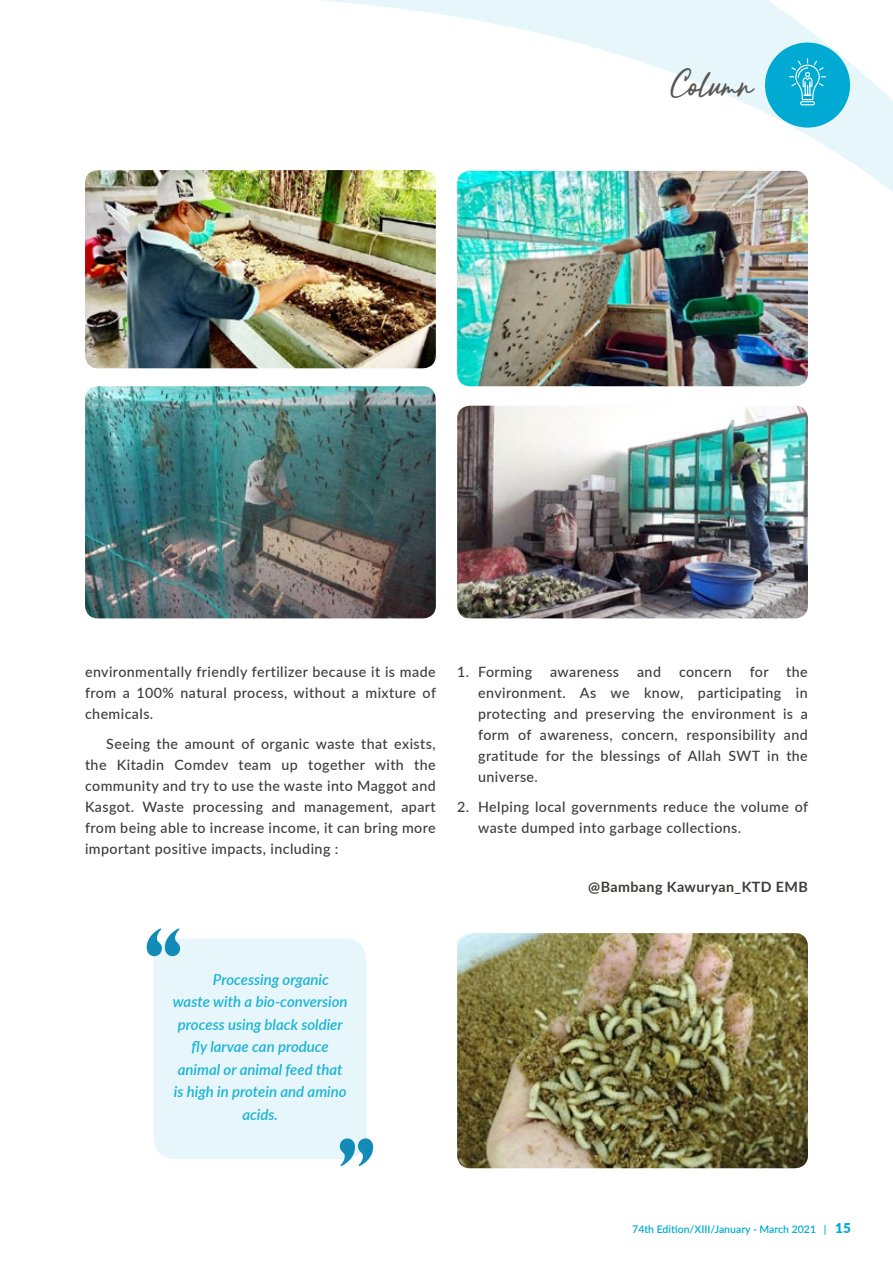
<style>
.page{position:relative;width:893px;height:1263px;background:#fff}
.page>*{position:absolute;margin:0;border:0;box-sizing:border-box;transform-origin:0 0}
.t1{font:42px "Lancaste Script";color:#575756}
.t2{font:italic 600 15px "Lato";color:#1ab3d6}
.t3{font:500 14.25px/21px "Lato";letter-spacing:.03em;color:#3c3c3b;text-align:justify}
.t4{font:700 14.25px "Lato";letter-spacing:.03em;color:#3c3c3b}
.t5{font:600 10.5px "Lato";color:#00aad2}
.s1{font-weight:900;font-size:13.5px}
</style>
<div class="page">
<svg style="left:147px;top:0;width:746px;height:369px"></svg>
<div style="left:765px;top:43px;width:85px;height:85px;background:#00aad2;border-radius:50%"></div>
<div style="left:154px;top:938px;width:212px;height:221px;background:#e6f6fa;border-radius:21px"></div>
<svg style="left:147px;top:928px;width:33px;height:28px"></svg>
<svg style="left:340px;top:1138px;width:33px;height:28px"></svg>
<svg style="left:800px;top:101px;width:15px;height:4px"></svg>
<svg style="left:789px;top:58px;width:37px;height:46px"></svg>
<img style="left:85px;top:170px;width:351px;height:198px">
<img style="left:457px;top:171px;width:351px;height:215px">
<img style="left:457px;top:406px;width:351px;height:212px">
<img style="left:85px;top:386px;width:351px;height:232px">
<img style="left:457px;top:933px;width:351px;height:235px">
<h1 class="t1" style="left:671px;top:56px;width:84px">Column</h1>
<p class="t3" style="left:85px;top:661px;width:352px">environmentally friendly fertilizer because it is made from a 100% natural process, without a mixture of chemicals.</p>
<p class="t3" style="left:85px;top:732px;width:352px;text-indent:21px">Seeing the amount of organic waste that exists, the Kitadin Comdev team up together with the community and try to use the waste into Maggot and Kasgot. Waste processing and management, apart from being able to increase income, it can bring more important positive impacts, including :</p>
<p class="t3" style="left:478px;top:661px;width:331px;text-indent:272px">for the environment. As we know, participating in protecting and preserving the environment is a form of awareness, concern, responsibility and gratitude for the blessings of Allah SWT in the universe.</p>
<p class="t3" style="left:478px;top:795px;width:331px;text-indent:-21px">2. Helping local governments reduce the volume of waste dumped into garbage collections.</p>
<p class="t3" style="left:457px;top:661px;width:76px">1. Forming</p>
<p class="t3" style="left:550px;top:661px;width:71px">awareness</p>
<p class="t3" style="left:637px;top:661px;width:25px">and</p>
<p class="t3" style="left:679px;top:661px;width:54px">concern</p>
<p class="t4" style="left:588px;top:876px;width:221px">@Bambang Kawuryan_KTD EMB</p>
<p class="t2" style="left:213px;top:968px;width:117px">Processing organic</p>
<p class="t2" style="left:173px;top:991px;width:176px">waste with a bio-conversion</p>
<p class="t2" style="left:178px;top:1013px;width:166px">process using black soldier</p>
<p class="t2" style="left:192px;top:1036px;width:139px">fly larvae can produce</p>
<p class="t2" style="left:178px;top:1058px;width:166px">animal or animal feed that</p>
<p class="t2" style="left:174px;top:1081px;width:174px">is high in protein and amino</p>
<p class="t2" style="left:242px;top:1103px;width:37px">acids.</p>
<p class="t5" style="left:632px;top:1222px;width:220px">74th Edition/XIII/January - March 2021 | <span class="s1">15</span></p>
</div>
